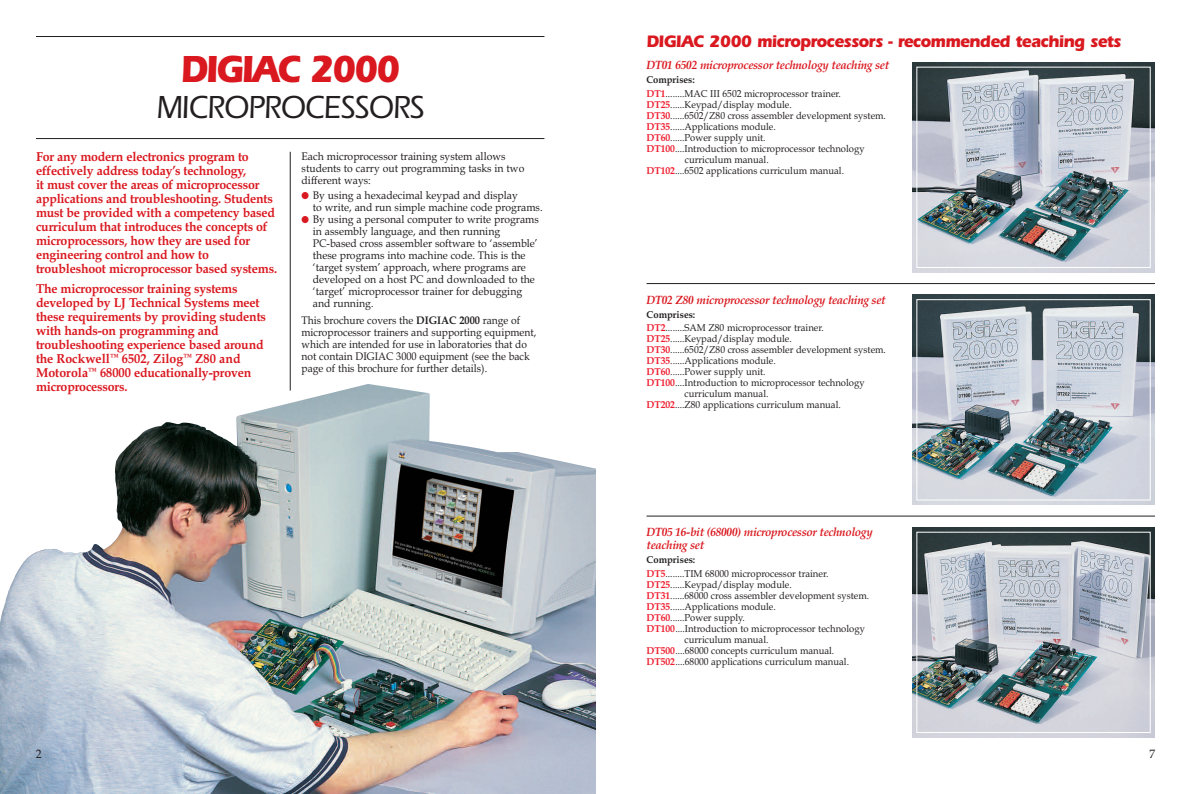
<style>
.page{position:relative;width:1191px;height:794px;background:#fff}
.page>*{position:absolute;margin:0;border:0;box-sizing:border-box;transform-origin:0 0}
.t1{font:700 39px "Itc Eras";letter-spacing:-.06em;color:#da181f;scale:.91 1}
.t2{font:500 33px "Itc Eras";letter-spacing:-.03em;color:#231f20;scale:.95 1}
.t3{font:700 17.2px "Itc Eras";letter-spacing:-.035em;color:#da181f;scale:.95 1}
.t4{font:700 13px/14px "Book Antiqua";letter-spacing:-.015em;color:#da181f;scale:.95 1}
.t5{font:italic 700 12px/13px "Book Antiqua";letter-spacing:-.025em;color:#da181f;scale:.95 1}
.t6{font:12px "Book Antiqua";color:#231f20;scale:.95 1}
.t7{font:11px/12px "Book Antiqua";color:#231f20;scale:.95 1}
.t8{font:11px/12px "Book Antiqua";color:#231f20;scale:.93 1}
.t9{font:10px/13.8px "Book Antiqua";color:#231f20;scale:.95 1}
.s1{color:#da181f}
.s2{font-family:"Itc Eras";font-weight:500}
.s3{font-weight:700}
.s4{font-weight:700;color:#ee1b2c}
</style>
<div class="page">
<img style="left:912px;top:527px;width:243px;height:210px">
<div style="left:916px;top:531px;width:234px;height:202px;border:1px solid #fff"></div>
<img style="left:912px;top:295px;width:243px;height:210px">
<div style="left:916px;top:299px;width:234px;height:201px;border:1px solid #fff"></div>
<img style="left:912px;top:62px;width:243px;height:210px">
<div style="left:916px;top:67px;width:234px;height:201px;border:1px solid #fff"></div>
<hr style="left:646px;top:283px;width:509px;height:1px;background:#231f20">
<hr style="left:646px;top:516px;width:509px;height:1px;background:#231f20">
<img style="left:0;top:384px;width:595px;height:410px">
<hr style="left:290px;top:152px;width:1px;height:238px;background:#231f20">
<hr style="left:36px;top:36px;width:508px;height:1px;background:#231f20">
<hr style="left:36px;top:138px;width:508px;height:1px;background:#231f20">
<h1 class="t1" style="left:180px;top:56px;width:243px">DIGIAC 2000</h1>
<h2 class="t2" style="left:156px;top:96px;width:284px">MICROPROCESSORS</h2>
<p class="t4" style="left:36px;top:150px;width:255px">For any modern electronics program to effectively address today’s technology,<br>it must cover the areas of microprocessor applications and troubleshooting. Students must be provided with a competency based curriculum that introduces the concepts of microprocessors, how they are used for engineering control and how to troubleshoot microprocessor based systems.</p>
<p class="t4" style="left:36px;top:281px;width:244px">The microprocessor training systems developed by LJ Technical Systems meet these requirements by providing students with hands-on programming and troubleshooting experience based around the Rockwell<sup>™</sup> 6502, Zilog<sup>™</sup> Z80 and Motorola<sup>™</sup> 68000 educationally-proven microprocessors.</p>
<p class="t7" style="left:301px;top:150px;width:236px">Each microprocessor training system allows students to carry out programming tasks in two different ways:</p>
<p class="t7" style="left:313px;top:189px;width:243px;text-indent:-11px"><span class="s1">●</span> By using a hexadecimal keypad and display<br>to write, and run simple machine code programs.</p>
<p class="t7" style="left:313px;top:213px;width:239px;text-indent:-11px"><span class="s1">●</span> By using a personal computer to write programs in assembly language, and then running PC-based cross assembler software to ‘assemble’ these programs into machine code. This is the ‘target system’ approach, where programs are developed on a host PC and downloaded to the ‘target’ microprocessor trainer for debugging and running<span class="s2">.</span></p>
<p class="t8" style="left:301px;top:314px;width:254px">This brochure covers the <span class="s3">DIGIAC 2000</span> range of microprocessor trainers and supporting equipment, which are intended for use in laboratories that do not contain DIGIAC 3000 equipment (see the back page of this brochure for further details).</p>
<p class="t6" style="left:36px;top:747px;width:8px">2</p>
<h3 class="t3" style="left:646px;top:36px;width:501px">DIGIAC 2000 microprocessors - recommended teaching sets</h3>
<p class="t5" style="left:646px;top:59px;width:257px">DT01 6502 microprocessor technology teaching set</p>
<p class="t9" style="left:646px;top:73px;width:206px"><span class="s3">Comprises:<br></span><span class="s4">DT1</span>........MAC III 6502 microprocessor trainer.</p>
<p class="t9" style="left:646px;top:98px;width:154px"><span class="s4">DT25</span>......Keypad/display module.</p>
<p class="t9" style="left:646px;top:109px;width:253px"><span class="s4">DT30</span>......6502/Z80 cross assembler development system.</p>
<p class="t9" style="left:646px;top:120px;width:138px"><span class="s4">DT35</span>......Applications module.</p>
<p class="t9" style="left:646px;top:131px;width:127px"><span class="s4">DT60</span>......Power supply unit.</p>
<p class="t9" style="left:646px;top:142px;width:231px"><span class="s4">DT100</span>....Introduction to microprocessor technology</p>
<p class="t9" style="left:685px;top:153px;width:90px">curriculum manual.</p>
<p class="t9" style="left:646px;top:164px;width:209px"><span class="s4">DT102</span>....6502 applications curriculum manual.</p>
<p class="t5" style="left:646px;top:293px;width:253px">DT02 Z80 microprocessor technology teaching set</p>
<p class="t9" style="left:646px;top:307px;width:188px"><span class="s3">Comprises:<br></span><span class="s4">DT2</span>........SAM Z80 microprocessor trainer.</p>
<p class="t9" style="left:646px;top:332px;width:154px"><span class="s4">DT25</span>......Keypad/display module.</p>
<p class="t9" style="left:646px;top:343px;width:253px"><span class="s4">DT30</span>......6502/Z80 cross assembler development system.</p>
<p class="t9" style="left:646px;top:354px;width:138px"><span class="s4">DT35</span>......Applications module.</p>
<p class="t9" style="left:646px;top:365px;width:127px"><span class="s4">DT60</span>......Power supply unit.</p>
<p class="t9" style="left:646px;top:376px;width:231px"><span class="s4">DT100</span>....Introduction to microprocessor technology</p>
<p class="t9" style="left:684px;top:387px;width:90px">curriculum manual.</p>
<p class="t9" style="left:646px;top:398px;width:206px"><span class="s4">DT202</span>....Z80 applications curriculum manual.</p>
<p class="t5" style="left:646px;top:525px;width:240px">DT05 16-bit (68000) microprocessor technology teaching set</p>
<p class="t9" style="left:646px;top:552px;width:193px"><span class="s3">Comprises:<br></span><span class="s4">DT5</span>........TIM 68000 microprocessor trainer.</p>
<p class="t9" style="left:646px;top:577px;width:154px"><span class="s4">DT25</span>......Keypad/display module.</p>
<p class="t9" style="left:646px;top:588px;width:236px"><span class="s4">DT31</span>......68000 cross assembler development system.</p>
<p class="t9" style="left:646px;top:599px;width:138px"><span class="s4">DT35</span>......Applications module.</p>
<p class="t9" style="left:646px;top:610px;width:105px"><span class="s4">DT60</span>......Power supply.</p>
<p class="t9" style="left:646px;top:621px;width:231px"><span class="s4">DT100</span>....Introduction to microprocessor technology</p>
<p class="t9" style="left:684px;top:632px;width:90px">curriculum manual.</p>
<p class="t9" style="left:646px;top:643px;width:199px"><span class="s4">DT500</span>....68000 concepts curriculum manual.</p>
<p class="t9" style="left:646px;top:654px;width:215px"><span class="s4">DT502</span>....68000 applications curriculum manual.</p>
<p class="t6" style="left:1149px;top:747px;width:7px">7</p>
</div>
